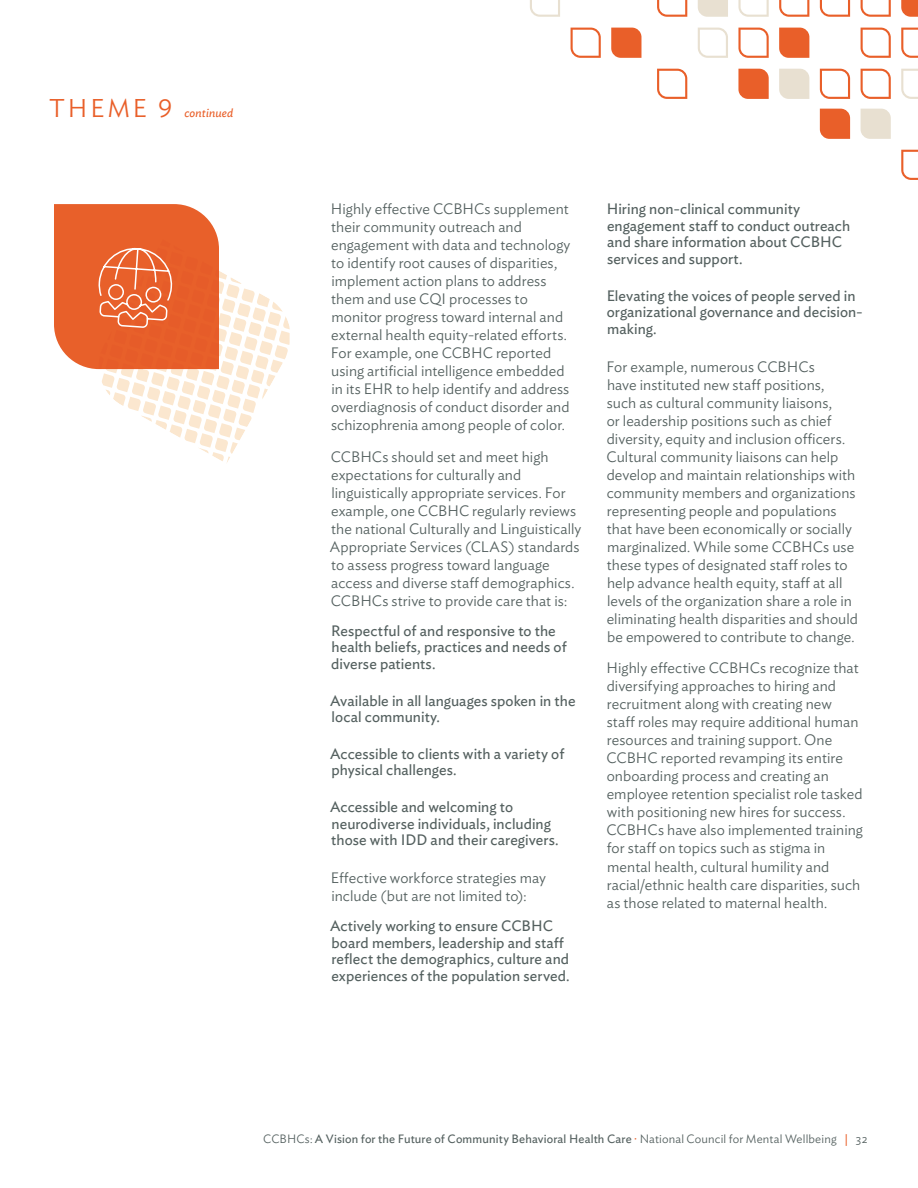
<style>
.page{position:relative;width:918px;height:1188px;background:#fff}
.page>*{position:absolute;margin:0;border:0;box-sizing:border-box;transform-origin:0 0}
.t1{font:300 15px/18px "Ideal Sans";letter-spacing:.005em;color:#54605f}
.t2{font:15px/16.5px "Ideal Sans";letter-spacing:.005em;color:#54605f}
.t3{font:12px "Ideal Sans";letter-spacing:.01em;color:#54605f}
.t4{font:italic 12px "Ideal Sans";letter-spacing:.01em;color:#e95f29}
.s1{font-weight:300;font-style:normal;font-size:25.5px}
.s2{font-weight:300}
.s3{color:#e95f29}
</style>
<div class="page">
<svg style="left:657px;top:0;width:30px;height:17px"></svg>
<svg style="left:698px;top:0;width:30px;height:17px"></svg>
<svg style="left:738px;top:0;width:31px;height:17px"></svg>
<svg style="left:779px;top:0;width:30px;height:17px"></svg>
<svg style="left:820px;top:0;width:30px;height:17px"></svg>
<svg style="left:861px;top:0;width:30px;height:17px"></svg>
<svg style="left:901px;top:0;width:17px;height:17px"></svg>
<svg style="left:698px;top:28px;width:30px;height:30px"></svg>
<svg style="left:738px;top:28px;width:31px;height:30px"></svg>
<svg style="left:779px;top:28px;width:30px;height:30px"></svg>
<svg style="left:861px;top:28px;width:30px;height:30px"></svg>
<svg style="left:901px;top:28px;width:17px;height:30px"></svg>
<svg style="left:738px;top:69px;width:31px;height:30px"></svg>
<svg style="left:779px;top:69px;width:30px;height:30px"></svg>
<svg style="left:820px;top:69px;width:30px;height:30px"></svg>
<svg style="left:861px;top:69px;width:30px;height:30px"></svg>
<svg style="left:901px;top:69px;width:17px;height:30px"></svg>
<svg style="left:657px;top:69px;width:30px;height:30px"></svg>
<svg style="left:820px;top:109px;width:30px;height:30px"></svg>
<svg style="left:861px;top:109px;width:30px;height:30px"></svg>
<svg style="left:901px;top:150px;width:17px;height:30px"></svg>
<svg style="left:530px;top:0;width:30px;height:17px"></svg>
<svg style="left:571px;top:28px;width:30px;height:30px"></svg>
<svg style="left:611px;top:28px;width:30px;height:30px"></svg>
<svg style="left:54px;top:204px;width:236px;height:258px"></svg>
<p class="t4" style="left:49px;top:104px;width:186px"><span class="s1">THEME 9</span> continued</p>
<p class="t1" style="left:331px;top:199px;width:241px">Highly effective CCBHCs supplement their community outreach and engagement with data and technology to identify root causes of disparities, implement action plans to address them and use CQI processes to monitor progress toward internal and external health equity-related efforts.<br>For example, one CCBHC reported using artificial intelligence embedded in its EHR to help identify and address overdiagnosis of conduct disorder and schizophrenia among people of color.</p>
<p class="t1" style="left:330px;top:446px;width:253px">CCBHCs should set and meet high expectations for culturally and linguistically appropriate services. For example, one CCBHC regularly reviews the national Culturally and Linguistically Appropriate Services (CLAS) standards to assess progress toward language access and diverse staff demographics.<br>CCBHCs strive to provide care that is:</p>
<p class="t2" style="left:331px;top:621px;width:237px">Respectful of and responsive to the health beliefs, practices and needs of diverse patients.</p>
<p class="t2" style="left:330px;top:691px;width:247px">Available in all languages spoken in the local community.</p>
<p class="t2" style="left:330px;top:744px;width:236px">Accessible to clients with a variety of physical challenges.</p>
<p class="t2" style="left:330px;top:798px;width:230px">Accessible and welcoming to neurodiverse individuals, including those with IDD and their caregivers.</p>
<p class="t1" style="left:331px;top:868px;width:217px">Effective workforce strategies may include (but are not limited to):</p>
<p class="t2" style="left:330px;top:917px;width:241px">Actively working to ensure CCBHC board members, leadership and staff reflect the demographics, culture and experiences of the population served.</p>
<p class="t2" style="left:607px;top:200px;width:245px">Hiring non-clinical community engagement staff to conduct outreach and share information about CCBHC services and support.</p>
<p class="t2" style="left:607px;top:286px;width:258px">Elevating the voices of people served in organizational governance and decision&shy;making.</p>
<p class="t1" style="left:607px;top:356px;width:253px">For example, numerous CCBHCs<br>have instituted new staff positions,<br>such as cultural community liaisons,<br>or leadership positions such as chief diversity, equity and inclusion officers.<br>Cultural community liaisons can help develop and maintain relationships with community members and organizations representing people and populations that have been economically or socially marginalized. While some CCBHCs use these types of designated staff roles to help advance health equity, staff at all levels of the organization share a role in eliminating health disparities and should be empowered to contribute to change.</p>
<p class="t1" style="left:607px;top:658px;width:258px">Highly effective CCBHCs recognize that diversifying approaches to hiring and recruitment along with creating new staff roles may require additional human resources and training support. One CCBHC reported revamping its entire onboarding process and creating an employee retention specialist role tasked with positioning new hires for success.<br>CCBHCs have also implemented training for staff on topics such as stigma in mental health, cultural humility and racial/ethnic health care disparities, such as those related to maternal health.</p>
<p class="t3" style="left:263px;top:1130px;width:606px"><span class="s2">CCBHCs:</span> A Vision for the Future of Community Behavioral Health Care <span class="s3">·</span> <span class="s2">National Council for Mental Wellbeing</span> <span class="s3">|</span> <span class="s2">32</span></p>
</div>
